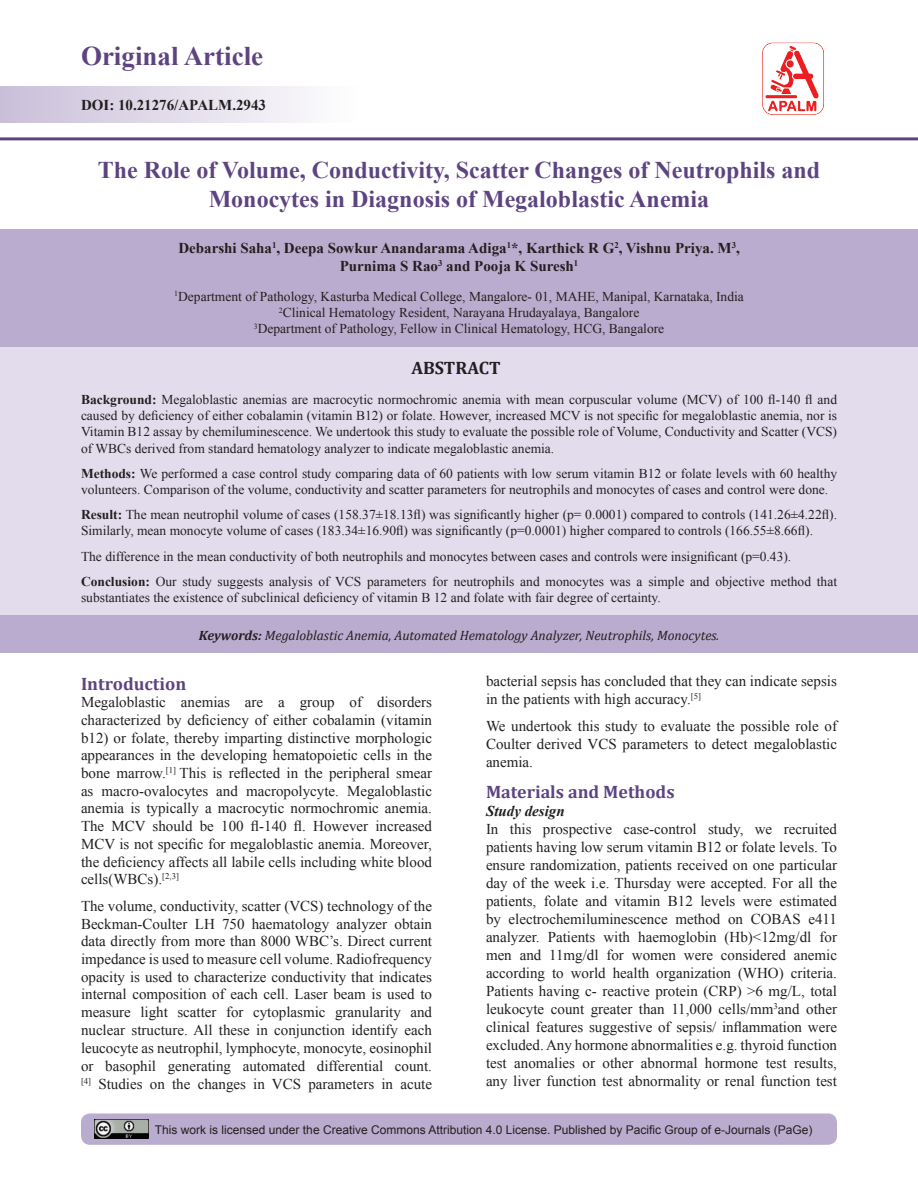
<style>
.page{position:relative;width:918px;height:1188px;background:#fff}
.page>*{position:absolute;margin:0;border:0;box-sizing:border-box;transform-origin:0 0}
.t1{font:700 27px "Times New Roman";color:#5d4481}
.Chap_head{font:700 24px/28.8px "Times New Roman";color:#5d4481;text-align:center}
.Subhead{font:700 18px "Cambria";color:#5d4481}
.Abstract_head{font:700 18px "Cambria";color:#231f20}
.BodyText{font:15px/17.7px "Times New Roman";color:#231f20;text-align:justify}
.Author_head{font:700 15px/18px "Times New Roman";color:#231f20;text-align:center}
.DOI_No{font:700 15px "Times New Roman";color:#231f20}
.Subhead-2{font:italic 700 15px "Times New Roman";color:#231f20}
.Abstract_Text{font:13.5px/16.2px "Times New Roman";color:#231f20}
.Address{font:13.5px "Times New Roman";color:#231f20}
.Key_Words{font:italic 13.5px "Cambria";color:#231f20}
.t2{font:12px "Arial";color:#231f20}
.s1{font-weight:700}
</style>
<div class="page">
<div style="left:81px;top:1113px;width:756px;height:32px;background:#baacce;border-radius:9px"></div>
<div style="left:0;top:86px;width:357px;height:37px;background:linear-gradient(to right,#cabfd9,#fefefe)"></div>
<hr style="left:0;top:137px;width:918px;height:3px;background:#5d4481">
<img style="left:94px;top:1120px;width:54px;height:19px">
<img style="left:762px;top:42px;width:62px;height:73px">
<div style="left:0;top:230px;width:918px;height:117px;background:#baacce"></div>
<div style="left:0;top:347px;width:918px;height:269px;background:#e3dced"></div>
<div style="left:0;top:616px;width:918px;height:37px;background:#baacce"></div>
<h1 class="t1" style="left:81px;top:38px;width:184px">Original Article</h1>
<p class="DOI_No" style="left:81px;top:94px;width:187px">DOI: 10.21276/APALM.2943</p>
<p class="Chap_head" style="left:98px;top:155px;width:724px">The Role of Volume, Conductivity, Scatter Changes of Neutrophils and<br>Monocytes in Diagnosis of Megaloblastic Anemia</p>
<p class="Author_head" style="left:178px;top:239px;width:563px">Debarshi Saha<sup>1</sup>, Deepa Sowkur Anandarama Adiga<sup>1</sup>*, Karthick R G<sup>2</sup>, Vishnu Priya. M<sup>3</sup>,<br>Purnima S Rao<sup>3</sup> and Pooja K Suresh<sup>1</sup></p>
<p class="Address" style="left:174px;top:287px;width:571px"><sup>1</sup>Department of Pathology, Kasturba Medical College, Mangalore- 01, MAHE, Manipal, Karnataka, India</p>
<p class="Address" style="left:279px;top:304px;width:362px"><sup>2</sup>Clinical Hematology Resident, Narayana Hrudayalaya, Bangalore</p>
<p class="Address" style="left:254px;top:320px;width:412px"><sup>3</sup>Department of Pathology, Fellow in Clinical Hematology, HCG, Bangalore</p>
<p class="Abstract_head" style="left:411px;top:355px;width:91px">ABSTRACT</p>
<p class="Abstract_Text" style="left:81px;top:391px;width:758px;text-align:justify"><span class="s1">Background:</span> Megaloblastic anemias are macrocytic normochromic anemia with mean corpuscular volume (MCV) of 100 fl-140 fl and caused by deficiency of either cobalamin (vitamin B12) or folate. However, increased MCV is not specific for megaloblastic anemia, nor is Vitamin B12 assay by chemiluminescence. We undertook this study to evaluate the possible role of Volume, Conductivity and Scatter (VCS) of WBCs derived from standard hematology analyzer to indicate megaloblastic anemia.</p>
<p class="Abstract_Text" style="left:81px;top:465px;width:758px"><span class="s1">Methods:</span> We performed a case control study comparing data of 60 patients with low serum vitamin B12 or folate levels with 60 healthy volunteers. Comparison of the volume, conductivity and scatter parameters for neutrophils and monocytes of cases and control were done.</p>
<p class="Abstract_Text" style="left:81px;top:506px;width:758px"><span class="s1">Result:</span> The mean neutrophil volume of cases (158.37±18.13fl) was significantly higher (p= 0.0001) compared to controls (141.26±4.22fl).<br>Similarly, mean monocyte volume of cases (183.34±16.90fl) was significantly (p=0.0001) higher compared to controls (166.55±8.66fl).</p>
<p class="Abstract_Text" style="left:81px;top:548px;width:712px">The difference in the mean conductivity of both neutrophils and monocytes between cases and controls were insignificant (p=0.43).</p>
<p class="Abstract_Text" style="left:81px;top:573px;width:758px"><span class="s1">Conclusion:</span> Our study suggests analysis of VCS parameters for neutrophils and monocytes was a simple and objective method that substantiates the existence of subclinical deficiency of vitamin B 12 and folate with fair degree of certainty.</p>
<p class="Key_Words" style="left:199px;top:625px;width:522px"><span class="s1">Keywords:</span> Megaloblastic Anemia, Automated Hematology Analyzer, Neutrophils, Monocytes.</p>
<p class="Subhead" style="left:81px;top:671px;width:107px">Introduction</p>
<p class="BodyText" style="left:81px;top:693px;width:353px">Megaloblastic anemias are a group of disorders characterized by deficiency of either cobalamin (vitamin b12) or folate, thereby imparting distinctive morphologic appearances in the developing hematopoietic cells in the bone marrow.<sup>[1]</sup> This is reflected in the peripheral smear as macro-ovalocytes and macropolycyte. Megaloblastic anemia is typically a macrocytic normochromic anemia.<br>The MCV should be 100 fl-140 fl. However increased MCV is not specific for megaloblastic anemia. Moreover, the deficiency affects all labile cells including white blood cells(WBCs).<sup>[2,3]</sup></p>
<p class="BodyText" style="left:81px;top:897px;width:353px">The volume, conductivity, scatter (VCS) technology of the Beckman-Coulter LH 750 haematology analyzer obtain data directly from more than 8000 WBC’s. Direct current impedance is used to measure cell volume. Radiofrequency opacity is used to characterize conductivity that indicates internal composition of each cell. Laser beam is used to measure light scatter for cytoplasmic granularity and nuclear structure. All these in conjunction identify each leucocyte as neutrophil, lymphocyte, monocyte, eosinophil or basophil generating automated differential count. <sup>[4]</sup> Studies on the changes in VCS parameters in acute</p>
<p class="BodyText" style="left:486px;top:672px;width:352px">bacterial sepsis has concluded that they can indicate sepsis in the patients with high accuracy.<sup>[5]</sup></p>
<p class="BodyText" style="left:486px;top:717px;width:353px">We undertook this study to evaluate the possible role of Coulter derived VCS parameters to detect megaloblastic anemia.</p>
<p class="Subhead" style="left:486px;top:779px;width:190px">Materials and Methods</p>
<p class="Subhead-2" style="left:486px;top:800px;width:80px">Study design</p>
<p class="BodyText" style="left:486px;top:819px;width:353px">In this prospective case-control study, we recruited patients having low serum vitamin B12 or folate levels. To ensure randomization, patients received on one particular day of the week i.e. Thursday were accepted. For all the patients, folate and vitamin B12 levels were estimated by electrochemiluminescence method on COBAS e411 analyzer. Patients with haemoglobin (Hb)&lt;12mg/dl for men and 11mg/dl for women were considered anemic according to world health organization (WHO) criteria.<br>Patients having c- reactive protein (CRP) &gt;6 mg/L, total leukocyte count greater than 11,000 cells/mm<sup>3</sup>and other clinical features suggestive of sepsis/ inflammation were excluded. Any hormone abnormalities e.g. thyroid function test anomalies or other abnormal hormone test results, any liver function test abnormality or renal function test</p>
<p class="t2" style="left:155px;top:1121px;width:659px">This work is licensed under the Creative Commons Attribution 4.0 License. Published by Pacific Group of e-Journals (PaGe)</p>
</div>
